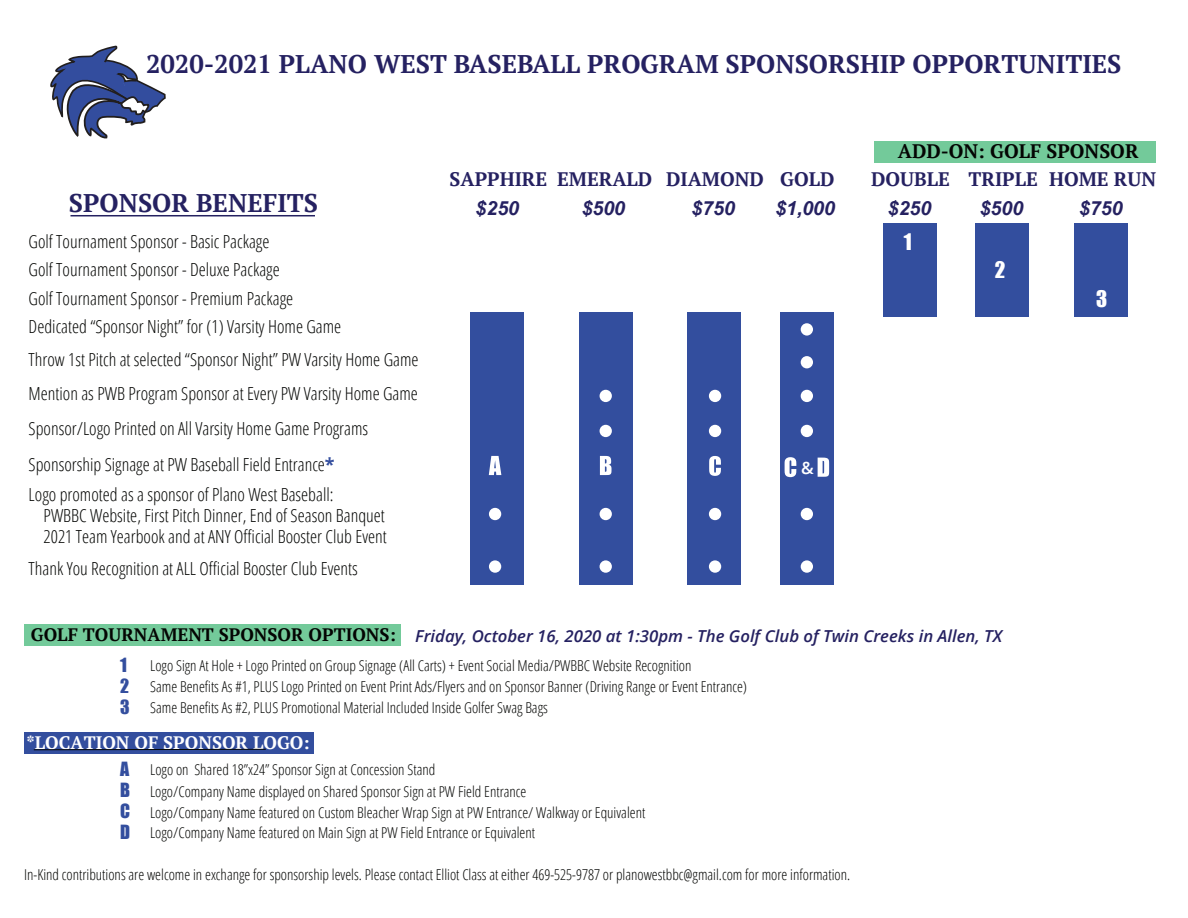
<style>
.page{position:relative;width:1188px;height:918px;background:#fff}
.page>*{position:absolute;margin:0;border:0;box-sizing:border-box;transform-origin:0 0}
.t1{font:700 25.5px "PT Serif";color:#252161}
.t2{font:21px "Impact";color:#fff}
.t3{font:700 19.5px "PT Serif";color:#252161}
.t4{font:italic 700 19.5px "Arial";color:#252161}
.t5{font:700 19.5px "PT Serif";color:#040503}
.t6{font:300 condensed 18px/21px "Open Sans";color:#040503}
.t7{font:700 18px "PT Serif";color:#040503}
.t8{font:700 18px "PT Serif";color:#fff}
.t9{font:18px "Impact";color:#334e9e}
.t10{font:600 17.1px "Open Sans";color:#fff}
.t11{font:italic 600 16.5px "Open Sans";color:#252161}
.t12{font:300 condensed 15px/21px "Open Sans";color:#040503}
.s1{font-weight:700;font-stretch:normal;color:#334e9e}
.s2{font-family:"Impact";font-weight:400;font-stretch:normal;font-size:18px;color:#334e9e}
</style>
<div class="page">
<div style="left:24px;top:732px;width:290px;height:22px;background:#334e9e"></div>
<div style="left:24px;top:624px;width:377px;height:22px;background:#73ca9a"></div>
<hr style="left:70px;top:215px;width:245px;height:1px;background:#252161">
<svg style="left:50px;top:45px;width:116px;height:94px"></svg>
<div style="left:883px;top:224px;width:54px;height:93px;background:#334e9e"></div>
<div style="left:470px;top:312px;width:54px;height:272px;background:#334e9e"></div>
<div style="left:780px;top:312px;width:54px;height:272px;background:#334e9e"></div>
<div style="left:801px;top:323px;width:12px;height:13px;background:#fff;border-radius:50%"></div>
<div style="left:801px;top:356px;width:12px;height:12px;background:#fff;border-radius:50%"></div>
<div style="left:579px;top:312px;width:54px;height:272px;background:#334e9e"></div>
<div style="left:687px;top:312px;width:54px;height:272px;background:#334e9e"></div>
<div style="left:489px;top:560px;width:12px;height:13px;background:#fff;border-radius:50%"></div>
<div style="left:801px;top:560px;width:12px;height:13px;background:#fff;border-radius:50%"></div>
<div style="left:600px;top:560px;width:12px;height:13px;background:#fff;border-radius:50%"></div>
<div style="left:709px;top:560px;width:12px;height:13px;background:#fff;border-radius:50%"></div>
<div style="left:489px;top:508px;width:12px;height:12px;background:#fff;border-radius:50%"></div>
<div style="left:801px;top:508px;width:12px;height:12px;background:#fff;border-radius:50%"></div>
<div style="left:600px;top:508px;width:12px;height:12px;background:#fff;border-radius:50%"></div>
<div style="left:709px;top:508px;width:12px;height:12px;background:#fff;border-radius:50%"></div>
<div style="left:975px;top:224px;width:54px;height:93px;background:#334e9e"></div>
<svg style="left:33px;top:749px;width:233px;height:2px"></svg>
<div style="left:1074px;top:224px;width:54px;height:93px;background:#334e9e"></div>
<div style="left:600px;top:425px;width:12px;height:12px;background:#fff;border-radius:50%"></div>
<div style="left:801px;top:425px;width:12px;height:12px;background:#fff;border-radius:50%"></div>
<div style="left:709px;top:425px;width:12px;height:12px;background:#fff;border-radius:50%"></div>
<div style="left:801px;top:390px;width:12px;height:12px;background:#fff;border-radius:50%"></div>
<div style="left:600px;top:390px;width:12px;height:12px;background:#fff;border-radius:50%"></div>
<div style="left:709px;top:390px;width:12px;height:12px;background:#fff;border-radius:50%"></div>
<svg style="left:489px;top:456px;width:12px;height:19px"></svg>
<svg style="left:600px;top:456px;width:12px;height:19px"></svg>
<svg style="left:709px;top:456px;width:12px;height:20px"></svg>
<svg style="left:785px;top:457px;width:11px;height:20px"></svg>
<svg style="left:818px;top:458px;width:11px;height:19px"></svg>
<div style="left:874px;top:141px;width:281px;height:22px;background:#73ca9a"></div>
<h1 class="t1" style="left:146px;top:47px;width:977px">2020-2021 PLANO WEST BASEBALL PROGRAM SPONSORSHIP OPPORTUNITIES</h1>
<h1 class="t1" style="left:69px;top:187px;width:251px">SPONSOR BENEFITS</h1>
<h3 class="t5" style="left:898px;top:138px;width:242px">ADD-ON: GOLF SPONSOR</h3>
<h3 class="t3" style="left:557px;top:166px;width:97px">EMERALD</h3>
<h3 class="t3" style="left:666px;top:166px;width:99px">DIAMOND</h3>
<h3 class="t3" style="left:780px;top:166px;width:56px">GOLD</h3>
<h3 class="t3" style="left:450px;top:166px;width:99px">SAPPHIRE</h3>
<h3 class="t3" style="left:871px;top:166px;width:80px">DOUBLE</h3>
<h3 class="t4" style="left:476px;top:195px;width:45px">$250</h3>
<h3 class="t4" style="left:775px;top:195px;width:61px">$1,000</h3>
<h3 class="t4" style="left:582px;top:195px;width:45px">$500</h3>
<h3 class="t4" style="left:692px;top:195px;width:45px">$750</h3>
<h3 class="t4" style="left:888px;top:195px;width:45px">$250</h3>
<h3 class="t3" style="left:968px;top:166px;width:71px">TRIPLE</h3>
<h3 class="t4" style="left:980px;top:195px;width:45px">$500</h3>
<h3 class="t3" style="left:1049px;top:166px;width:109px">HOME RUN</h3>
<h3 class="t4" style="left:1079px;top:195px;width:45px">$750</h3>
<p class="t6" style="left:29px;top:231px;width:242px">Golf Tournament Sponsor - Basic Package</p>
<h2 class="t2" style="left:904px;top:226px;width:10px">1</h2>
<p class="t6" style="left:29px;top:259px;width:253px">Golf Tournament Sponsor - Deluxe Package</p>
<h2 class="t2" style="left:995px;top:254px;width:12px">2</h2>
<p class="t6" style="left:29px;top:287px;width:266px">Golf Tournament Sponsor - Premium Package</p>
<h2 class="t2" style="left:1096px;top:282px;width:13px">3</h2>
<p class="t6" style="left:29px;top:310px;width:391px;line-height:32.8px">Dedicated “Sponsor Night” for (1) Varsity Home Game<br>Throw 1st Pitch at selected “Sponsor Night” PW Varsity Home Game</p>
<p class="t6" style="left:29px;top:382px;width:391px">Mention as PWB Program Sponsor at Every PW Varsity Home Game</p>
<p class="t6" style="left:29px;top:417px;width:341px">Sponsor/Logo Printed on All Varsity Home Game Programs</p>
<p class="t6" style="left:29px;top:453px;width:308px">Sponsorship Signage at PW Baseball Field Entrance<span class="s1">*</span></p>
<p class="t10" style="left:801px;top:456px;width:14px">&amp;</p>
<p class="t6" style="left:44px;top:483px;width:345px;text-indent:-15px">Logo promoted as a sponsor of Plano West Baseball:<br>PWBBC Website, First Pitch Dinner, End of Season Banquet<br>2021 Team Yearbook and at ANY Official Booster Club Event</p>
<p class="t6" style="left:29px;top:558px;width:331px">Thank You Recognition at ALL Official Booster Club Events</p>
<p class="t7" style="left:31px;top:622px;width:366px">GOLF TOURNAMENT SPONSOR OPTIONS:</p>
<p class="t9" style="left:120px;top:651px;width:8px">1</p>
<p class="t11" style="left:415px;top:625px;width:588px">Friday, October 16, 2020 at 1:30pm - The Golf Club of Twin Creeks in Allen, TX</p>
<p class="t12" style="left:120px;top:654px;width:629px;text-indent:30px">Logo Sign At Hole + Logo Printed on Group Signage (All Carts) + Event Social Media/PWBBC Website Recognition<br><span class="s2">2</span> Same Benefits As #1, PLUS Logo Printed on Event Print Ads/Flyers and on Sponsor Banner (Driving Range or Event Entrance)<br><span class="s2">3</span> Same Benefits As #2, PLUS Promotional Material Included Inside Golfer Swag Bags</p>
<p class="t8" style="left:26px;top:731px;width:285px">*LOCATION OF SPONSOR LOGO:</p>
<p class="t12" style="left:120px;top:759px;width:527px"><span class="s2">A</span> Logo on Shared 18”x24” Sponsor Sign at Concession Stand<br><span class="s2">B</span> Logo/Company Name displayed on Shared Sponsor Sign at PW Field Entrance<br><span class="s2">C</span> Logo/Company Name featured on Custom Bleacher Wrap Sign at PW Entrance/ Walkway or Equivalent <span class="s2">D</span> Logo/Company Name featured on Main Sign at PW Field Entrance or Equivalent</p>
<p class="t12" style="left:24px;top:864px;width:828px">In-Kind contributions are welcome in exchange for sponsorship levels. Please contact Elliot Class at either 469-525-9787 or planowestbbc@gmail.com for more information.</p>
</div>
